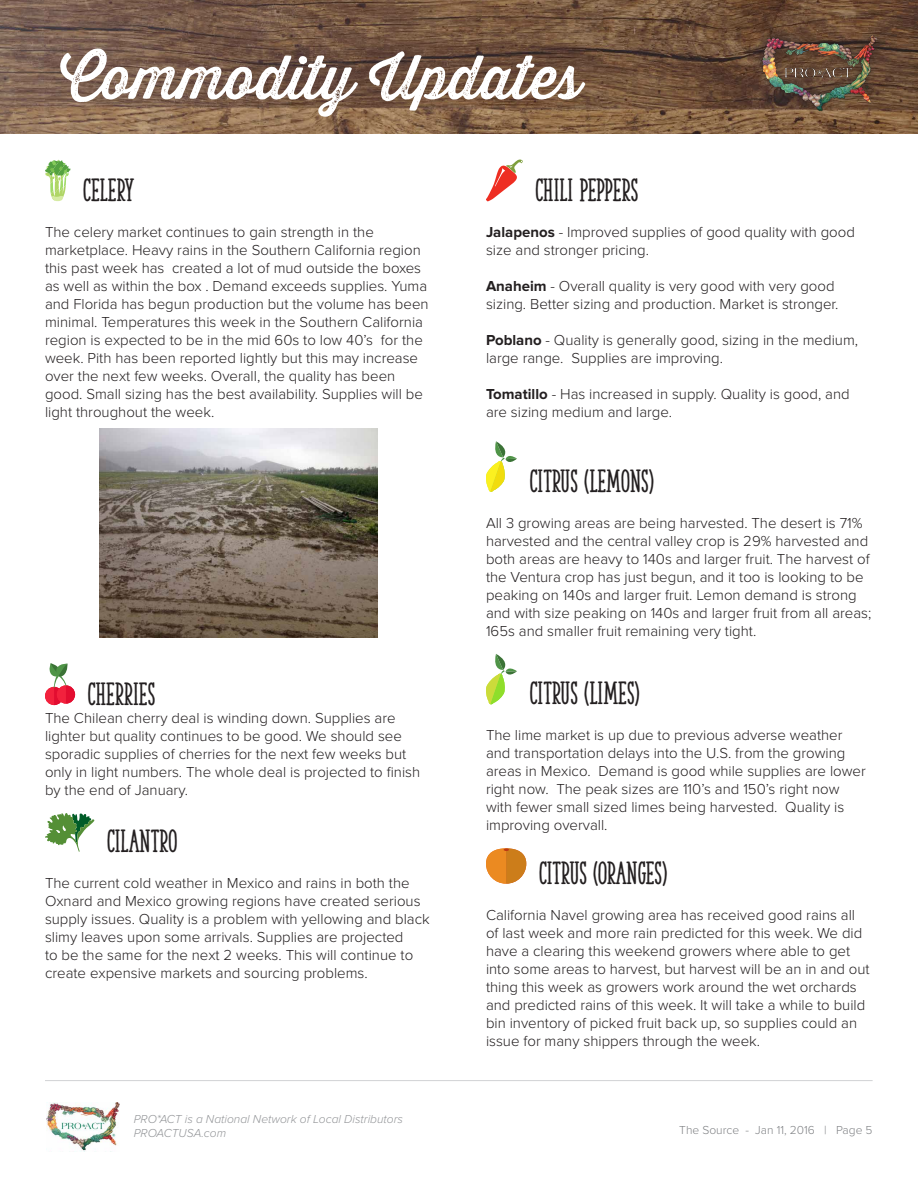
<style>
.page{position:relative;width:918px;height:1188px;background:#fff}
.page>*{position:absolute;margin:0;border:0;box-sizing:border-box;transform-origin:0 0}
.t1{font:60px "Thirsty Rough Reg One";color:#fff}
.t2{font:30px "The Serif Hand Extrablack";color:#231f20}
.t3{font:700 27px "Proxima Nova";color:#fff}
.t4{font:300 15px/18px "Proxima Nova";color:#231f20}
.t5{font:italic 300 12px/14.4px "Proxima Nova";color:#939598}
.t6{font:300 12px "Proxima Nova";color:#808285}
.s1{font-weight:700}
</style>
<div class="page">
<img style="left:46px;top:1102px;width:74px;height:49px">
<hr style="left:45px;top:1080px;width:828px;height:1px;background:#d1d2d4">
<img style="left:0;top:0;width:918px;height:134px">
<div style="left:752px;top:25px;width:133px;height:94px;background:#231f20;opacity:.6"></div>
<img style="left:761px;top:36px;width:115px;height:76px">
<svg style="left:45px;top:160px;width:26px;height:42px"></svg>
<svg style="left:45px;top:663px;width:30px;height:42px"></svg>
<svg style="left:45px;top:813px;width:49px;height:39px"></svg>
<svg style="left:486px;top:160px;width:37px;height:41px"></svg>
<svg style="left:486px;top:441px;width:31px;height:51px"></svg>
<svg style="left:486px;top:654px;width:31px;height:51px"></svg>
<svg style="left:486px;top:848px;width:40px;height:36px"></svg>
<img style="left:99px;top:428px;width:279px;height:209px">
<h1 class="t1" style="left:60px;top:33px;width:523px">Commodity Updates</h1>
<h3 class="t3" style="left:222px;top:80px;width:148px">Jan 11, 2016</h3>
<h2 class="t2" style="left:83px;top:172px;width:52px">CELERY</h2>
<p class="t4" style="left:45px;top:223px;width:385px">The celery market continues to gain strength in the marketplace. Heavy rains in the Southern California region this past week has created a lot of mud outside the boxes as well as within the box . Demand exceeds supplies. Yuma and Florida has begun production but the volume has been minimal. Temperatures this week in the Southern California region is expected to be in the mid 60s to low 40’s for the week. Pith has been reported lightly but this may increase over the next few weeks. Overall, the quality has been good. Small sizing has the best availability. Supplies will be light throughout the week.</p>
<h2 class="t2" style="left:88px;top:676px;width:69px">CHERRIES</h2>
<p class="t4" style="left:45px;top:709px;width:377px">The Chilean cherry deal is winding down. Supplies are lighter but quality continues to be good. We should see sporadic supplies of cherries for the next few weeks but only in light numbers. The whole deal is projected to finish by the end of January.</p>
<h2 class="t2" style="left:107px;top:823px;width:72px">CILANTRO</h2>
<p class="t4" style="left:45px;top:874px;width:386px">The current cold weather in Mexico and rains in both the Oxnard and Mexico growing regions have created serious supply issues. Quality is a problem with yellowing and black slimy leaves upon some arrivals. Supplies are projected<br>to be the same for the next 2 weeks. This will continue to create expensive markets and sourcing problems.</p>
<p class="t5" style="left:134px;top:1112px;width:271px">PRO*ACT is a National Network of Local Distributors<br>PROACTUSA.com</p>
<h2 class="t2" style="left:535px;top:172px;width:104px">CHILI PEPPERS</h2>
<p class="t4" style="left:486px;top:223px;width:370px"><span class="s1">Jalapenos</span> - Improved supplies of good quality with good size and stronger pricing.</p>
<p class="t4" style="left:486px;top:277px;width:354px"><span class="s1">Anaheim</span> - Overall quality is very good with very good sizing. Better sizing and production. Market is stronger.</p>
<p class="t4" style="left:486px;top:331px;width:374px"><span class="s1">Poblano</span> - Quality is generally good, sizing in the medium, large range. Supplies are improving.</p>
<p class="t4" style="left:486px;top:385px;width:365px"><span class="s1">Tomatillo</span> - Has increased in supply. Quality is good, and are sizing medium and large.</p>
<h2 class="t2" style="left:530px;top:463px;width:125px">CITRUS (LEMONS)</h2>
<p class="t4" style="left:486px;top:514px;width:387px">All 3 growing areas are being harvested. The desert is 71% harvested and the central valley crop is 29% harvested and both areas are heavy to 140s and larger fruit. The harvest of the Ventura crop has just begun, and it too is looking to be peaking on 140s and larger fruit. Lemon demand is strong and with size peaking on 140s and larger fruit from all areas; 165s and smaller fruit remaining very tight.</p>
<h2 class="t2" style="left:530px;top:675px;width:111px">CITRUS (LIMES)</h2>
<p class="t4" style="left:486px;top:727px;width:381px">The lime market is up due to previous adverse weather and transportation delays into the U.S. from the growing areas in Mexico. Demand is good while supplies are lower right now. The peak sizes are 110’s and 150’s right now with fewer small sized limes being harvested. Quality is improving overvall.</p>
<h2 class="t2" style="left:539px;top:855px;width:130px">CITRUS (ORANGES)</h2>
<p class="t4" style="left:486px;top:906px;width:385px">California Navel growing area has received good rains all of last week and more rain predicted for this week. We did have a clearing this weekend growers where able to get into some areas to harvest, but harvest will be an in and out thing this week as growers work around the wet orchards and predicted rains of this week. It will take a while to build bin inventory of picked fruit back up, so supplies could an issue for many shippers through the week.</p>
<p class="t6" style="left:679px;top:1123px;width:195px">The Source - Jan 11, 2016 | Page 5</p>
</div>
